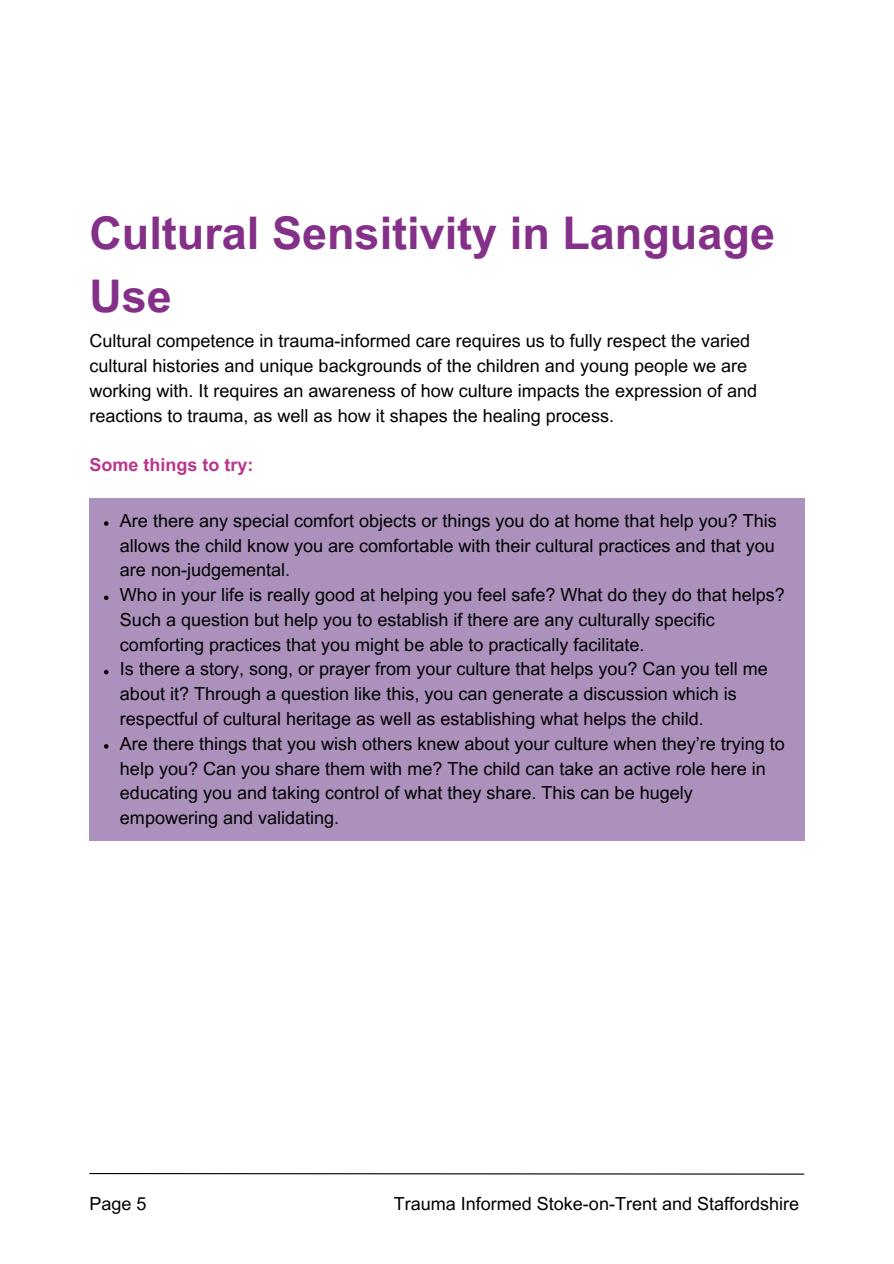
<style>
.page{position:relative;width:894px;height:1264px;background:#fff}
.page>*{position:absolute;margin:0;border:0;box-sizing:border-box;transform-origin:0 0}
.t1{font:700 45px/63px "Arial MT Pro";color:#843089}
.t2{font:18px/24.8px "Arial MT Pro";color:#000}
.t3{font:700 18px "Arial MT Pro";color:#b9378d}
</style>
<div class="page">
<svg style="left:89px;top:1173px;width:716px;height:2px"></svg>
<div style="left:89px;top:498px;width:715px;height:342px;background:#ab91bc"></div>
<svg style="left:104px;top:521px;width:4px;height:5px"></svg>
<svg style="left:104px;top:595px;width:4px;height:5px"></svg>
<svg style="left:104px;top:670px;width:4px;height:4px"></svg>
<svg style="left:104px;top:744px;width:4px;height:4px"></svg>
<h2 class="t1" style="left:89px;top:207px;width:687px">Cultural Sensitivity in Language<br>Use</h2>
<p class="t2" style="left:89px;top:331px;width:669px">Cultural competence in trauma-informed care requires us to fully respect the varied cultural histories and unique backgrounds of the children and young people we are working with. It requires an awareness of how culture impacts the expression of and reactions to trauma, as well as how it shapes the healing process.</p>
<p class="t3" style="left:89px;top:458px;width:166px">Some things to try:</p>
<p class="t2" style="left:120px;top:510px;width:658px;text-align:justify">Are there any special comfort objects or things you do at home that help you? This allows the child know you are comfortable with their cultural practices and that you are non-judgemental.</p>
<p class="t2" style="left:120px;top:584px;width:666px">Who in your life is really good at helping you feel safe? What do they do that helps?<br>Such a question but help you to establish if there are any culturally specific comforting practices that you might be able to practically facilitate.</p>
<p class="t2" style="left:120px;top:659px;width:649px">Is there a story, song, or prayer from your culture that helps you? Can you tell me about it? Through a question like this, you can generate a discussion which is respectful of cultural heritage as well as establishing what helps the child.</p>
<p class="t2" style="left:120px;top:733px;width:666px">Are there things that you wish others knew about your culture when they’re trying to help you? Can you share them with me? The child can take an active role here in educating you and taking control of what they share. This can be hugely empowering and validating.</p>
<h1 class="t2" style="left:89px;top:1193px;width:59px">Page 5</h1>
<p class="t2" style="left:393px;top:1193px;width:407px">Trauma Informed Stoke-on-Trent and Staffordshire</p>
</div>
